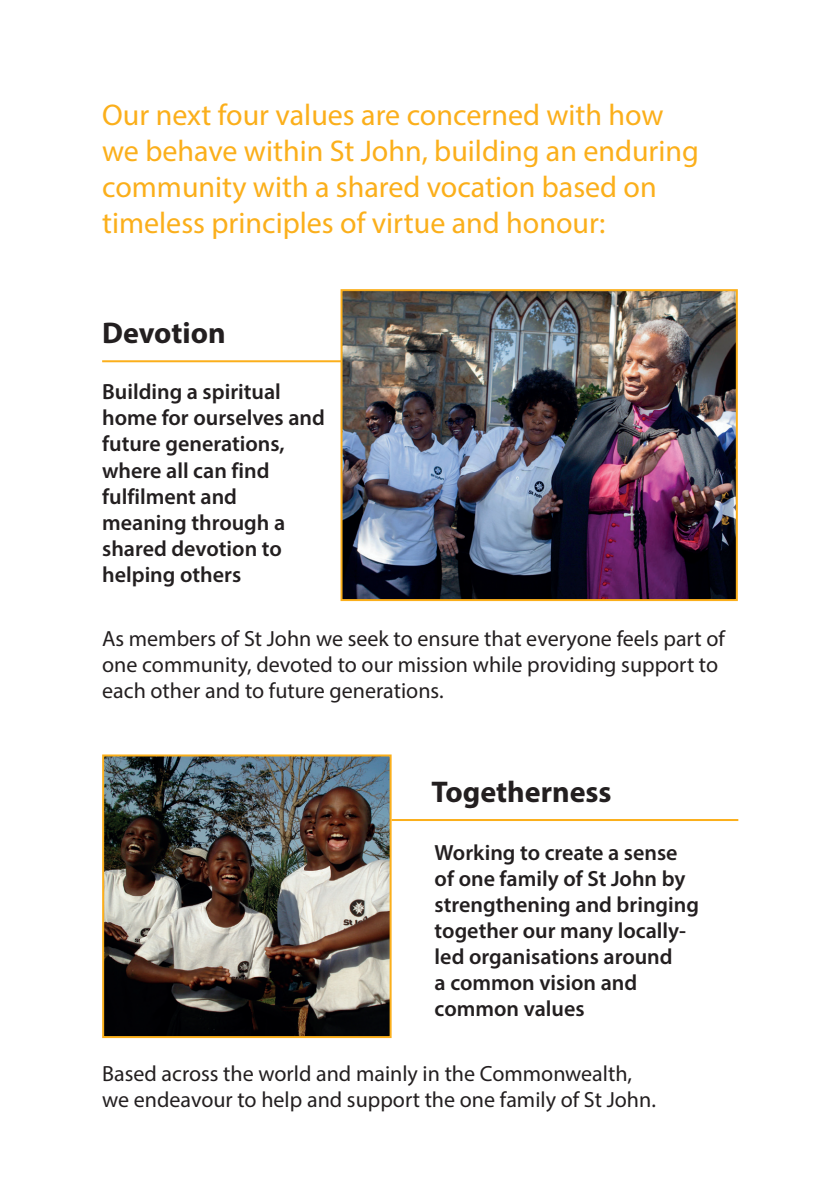
<style>
.page{position:relative;width:840px;height:1191px;background:#fff}
.page>*{position:absolute;margin:0;border:0;box-sizing:border-box;transform-origin:0 0}
.Heading_2{font:30px/36px "Myriad Pro";color:#fbaf1b}
.Heading_3{font:700 30px "Myriad Pro";color:#231f20}
.Value_Description{font:600 22px/26px "Myriad Pro";color:#231f20}
.Body{font:22px/26px "Myriad Pro";color:#231f20}
</style>
<div class="page">
<hr style="left:102px;top:360px;width:267px;height:2px;background:#fbaf1b">
<img style="left:343px;top:292px;width:391px;height:306px">
<div style="left:340px;top:289px;width:397px;height:312px;border:2px solid #fbaf1b"></div>
<hr style="left:391px;top:819px;width:347px;height:2px;background:#fbaf1b">
<img style="left:105px;top:757px;width:283px;height:278px">
<div style="left:102px;top:754px;width:289px;height:284px;border:2px solid #fbaf1b"></div>
<p class="Heading_2" style="left:102px;top:96px;width:598px">Our next four values are concerned with how we behave within St John, building an enduring community with a shared vocation based on timeless principles of virtue and honour:</p>
<p class="Heading_3" style="left:102px;top:313px;width:125px">Devotion</p>
<p class="Value_Description" style="left:102px;top:378px;width:224px">Building a spiritual home for ourselves and future generations, where all can find fulfilment and meaning through a shared devotion to helping others</p>
<p class="Body" style="left:102px;top:625px;width:623px">As members of St John we seek to ensure that everyone feels part of one community, devoted to our mission while providing support to each other and to future generations.</p>
<p class="Heading_3" style="left:431px;top:772px;width:182px">Togetherness</p>
<p class="Value_Description" style="left:434px;top:839px;width:266px">Working to create a sense of one family of St John by strengthening and bringing together our many locally&shy;led organisations around<br>a common vision and common values</p>
<p class="Body" style="left:102px;top:1060px;width:555px">Based across the world and mainly in the Commonwealth, we endeavour to help and support the one family of St John.</p>
</div>
